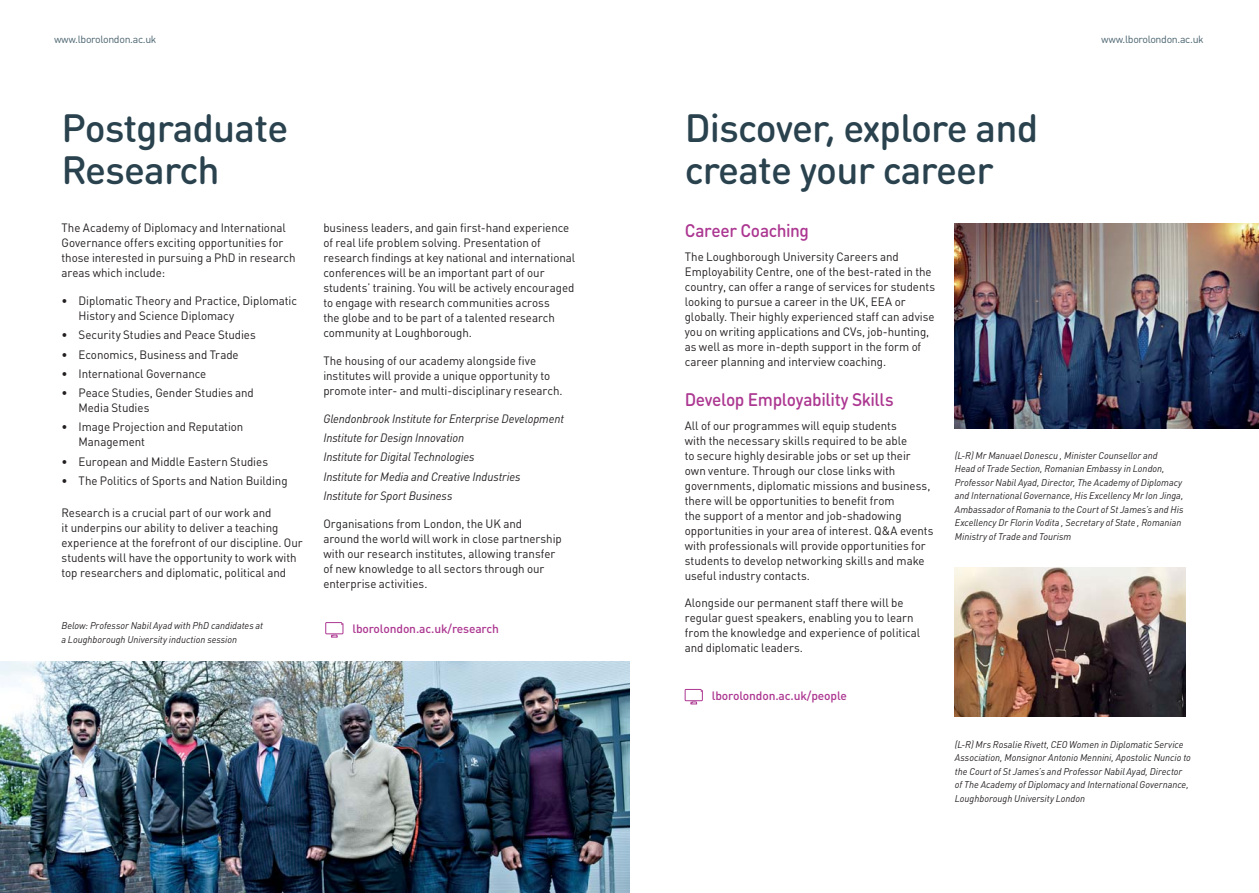
<style>
.page{position:relative;width:1259px;height:893px;background:#fff}
.page>*{position:absolute;margin:0;border:0;box-sizing:border-box;transform-origin:0 0}
.t1{font:500 39px/42px "DIN Round OT";letter-spacing:-.02em;color:#29424e}
.t2{font:500 18px "DIN Round OT";letter-spacing:-.02em;color:#ac3791;scale:.96 1}
.t3{font:12px/15px "DINOT";letter-spacing:-.005em;color:#231f20;scale:.96 1}
.t4{font:italic 12px/19.2px "DINOT";letter-spacing:-.005em;color:#231f20;scale:.95 1}
.t5{font:500 12px "DINOT";letter-spacing:-.01em;color:#ac3791}
.t6{font:10.5px "DIN Round OT";letter-spacing:-.03em;color:#4a636f}
.t7{font:italic 9.75px/13.5px "DINOT";color:#231f20;scale:.96 1}
</style>
<div class="page">
<img style="left:0;top:662px;width:629px;height:231px">
<svg style="left:325px;top:622px;width:19px;height:16px"></svg>
<svg style="left:684px;top:689px;width:19px;height:16px"></svg>
<img style="left:954px;top:223px;width:305px;height:205px">
<img style="left:954px;top:567px;width:231px;height:150px">
<p class="t6" style="left:54px;top:35px;width:104px">www.lborolondon.ac.uk</p>
<p class="t6" style="left:1101px;top:35px;width:104px">www.lborolondon.ac.uk</p>
<h1 class="t1" style="left:62px;top:112px;width:228px">Postgraduate<br>Research</h1>
<p class="t3" style="left:62px;top:222px;width:245px">The Academy of Diplomacy and International Governance offers exciting opportunities for those interested in pursuing a PhD in research areas which include:</p>
<p class="t3" style="left:79px;top:295px;width:229px;text-indent:-17px">• Diplomatic Theory and Practice, Diplomatic<br>History and Science Diplomacy</p>
<p class="t3" style="left:62px;top:329px;width:204px">• Security Studies and Peace Studies</p>
<p class="t3" style="left:62px;top:348px;width:186px">• Economics, Business and Trade</p>
<p class="t3" style="left:62px;top:368px;width:152px">• International Governance</p>
<p class="t3" style="left:79px;top:387px;width:184px;text-indent:-17px">• Peace Studies, Gender Studies and<br>Media Studies</p>
<p class="t3" style="left:79px;top:421px;width:173px;text-indent:-17px">• Image Projection and Reputation<br>Management</p>
<p class="t3" style="left:62px;top:455px;width:217px">• European and Middle Eastern Studies</p>
<p class="t3" style="left:62px;top:475px;width:237px">• The Politics of Sports and Nation Building</p>
<p class="t3" style="left:62px;top:507px;width:253px">Research is a crucial part of our work and<br>it underpins our ability to deliver a teaching experience at the forefront of our discipline. Our students will have the opportunity to work with top researchers and diplomatic, political and</p>
<p class="t7" style="left:61px;top:620px;width:212px">Below: Professor Nabil Ayad with PhD candidates at a Loughborough University induction session</p>
<p class="t3" style="left:323px;top:222px;width:264px">business leaders, and gain first-hand experience of real life problem solving. Presentation of research findings at key national and international conferences will be an important part of our students’ training. You will be actively encouraged to engage with research communities across<br>the globe and to be part of a talented research community at Loughborough.</p>
<p class="t3" style="left:323px;top:355px;width:251px">The housing of our academy alongside five institutes will provide a unique opportunity to promote inter- and multi-disciplinary research.</p>
<p class="t4" style="left:323px;top:411px;width:255px">Glendonbrook Institute for Enterprise Development Institute for Design Innovation<br>Institute for Digital Technologies<br>Institute for Media and Creative Industries<br>Institute for Sport Business</p>
<p class="t3" style="left:323px;top:517px;width:250px">Organisations from London, the UK and<br>around the world will work in close partnership with our research institutes, allowing transfer of new knowledge to all sectors through our enterprise activities.</p>
<p class="t5" style="left:352px;top:624px;width:148px">lborolondon.ac.uk/research</p>
<h1 class="t1" style="left:685px;top:112px;width:355px">Discover, explore and create your career</h1>
<h2 class="t2" style="left:685px;top:224px;width:131px">Career Coaching</h2>
<p class="t3" style="left:685px;top:250px;width:262px">The Loughborough University Careers and Employability Centre, one of the best-rated in the country, can offer a range of services for students looking to pursue a career in the UK, EEA or globally. Their highly experienced staff can advise you on writing applications and CVs, job-hunting, as well as more in-depth support in the form of career planning and interview coaching.</p>
<h2 class="t2" style="left:685px;top:393px;width:219px">Develop Employability Skills</h2>
<p class="t3" style="left:685px;top:419px;width:260px">All of our programmes will equip students<br>with the necessary skills required to be able<br>to secure highly desirable jobs or set up their own venture. Through our close links with governments, diplomatic missions and business, there will be opportunities to benefit from<br>the support of a mentor and job-shadowing opportunities in your area of interest. Q&amp;A events with professionals will provide opportunities for students to develop networking skills and make useful industry contacts.</p>
<p class="t3" style="left:685px;top:597px;width:247px">Alongside our permanent staff there will be regular guest speakers, enabling you to learn from the knowledge and experience of political and diplomatic leaders.</p>
<p class="t5" style="left:712px;top:691px;width:137px">lborolondon.ac.uk/people</p>
<p class="t7" style="left:955px;top:450px;width:240px">(L-R) Mr Manuael Donescu , Minister Counsellor and<br>Head of Trade Section, Romanian Embassy in London, Professor Nabil Ayad, Director, The Academy of Diplomacy and International Governance, His Excellency Mr Ion Jinga, Ambassador of Romania to the Court of St James’s and His Excellency Dr Florin Vodita , Secretary of State , Romanian Ministry of Trade and Tourism</p>
<p class="t7" style="left:955px;top:739px;width:247px">(L-R) Mrs Rosalie Rivett, CEO Women in Diplomatic Service Association, Monsignor Antonio Mennini, Apostolic Nuncio to the Court of St James’s and Professor Nabil Ayad, Director of The Academy of Diplomacy and International Governance, Loughborough University London</p>
</div>
